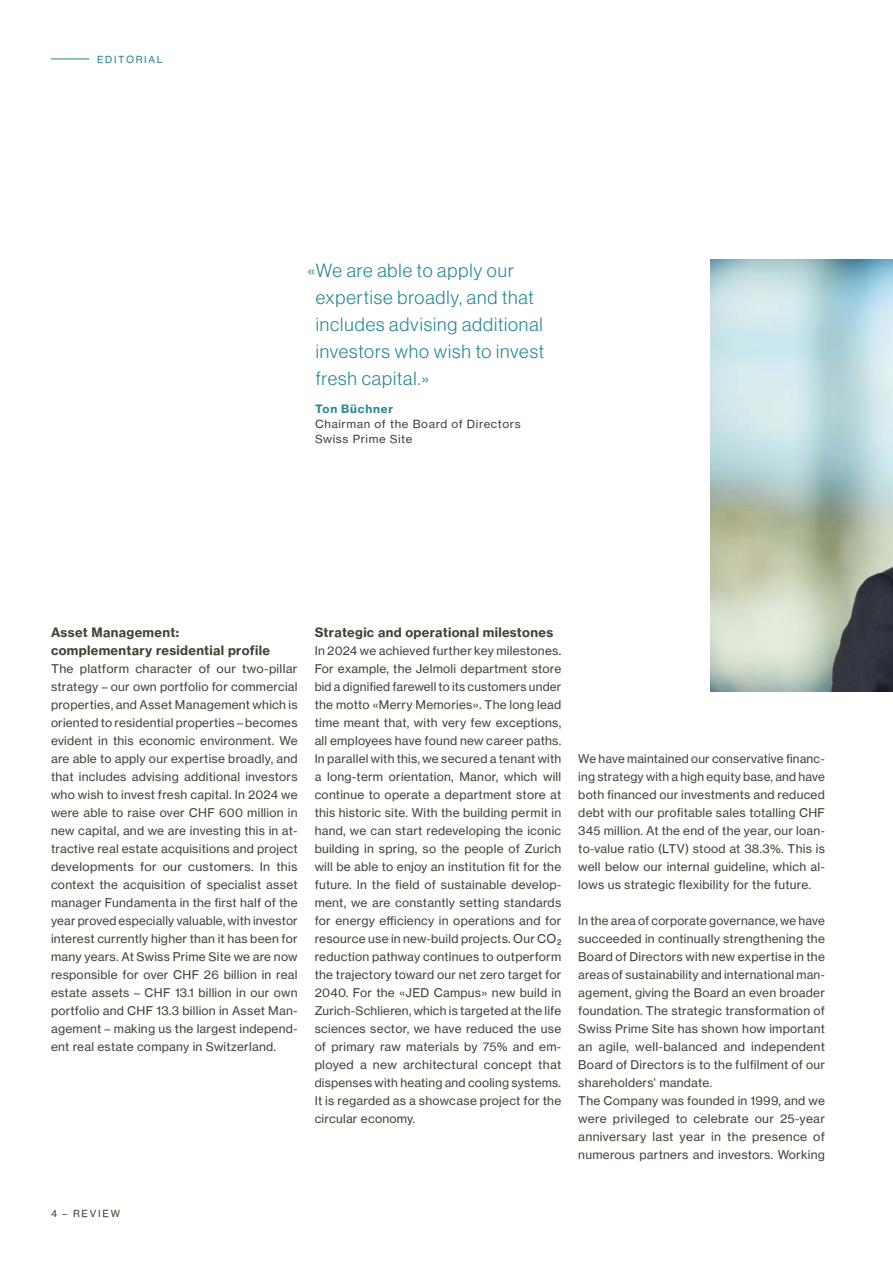
<style>
.page{position:relative;width:893px;height:1263px;background:#fff}
.page>*{position:absolute;margin:0;border:0;box-sizing:border-box;transform-origin:0 0}
.t1{font:300 18.75px/27px "Neue Haas Display";letter-spacing:.05em;color:#248890}
.H4_8_5_Bold{font:12.75px/18px "N Haas Grotesk TX Pro 75 Bd";letter-spacing:.025em;color:#454034}
.Copy_8pt_3-spaltig{font:12px/18px "N Haas Grotesk TX Pro 55 Rg";letter-spacing:.02em;color:#454034;text-align:justify}
.Bildlegende_Review_Quote{font:11.25px/15px "N Haas Grotesk TX Pro 55 Rg";letter-spacing:.05em;color:#454034}
.t2{font:9.75px "N Haas Grotesk TX Pro 55 Rg";color:#248890}
.t3{font:9.75px "N Haas Grotesk TX Pro 55 Rg";letter-spacing:.185em;color:#454034}
.s1{font-family:"N Haas Grotesk TX Pro 75 Bd";color:#248890}
</style>
<div class="page">
<hr style="left:51px;top:59px;width:38px;height:1px;background:#248890">
<img style="left:710px;top:259px;width:183px;height:26px">
<img style="left:710px;top:285px;width:183px;height:406px">
<p class="t2" style="left:97px;top:52px;width:17px">Editorial</p>
<p class="t1" style="left:316px;top:257px;width:230px;text-indent:-8px">«We are able to apply our expertise broadly, and that includes advising additional investors who wish to invest fresh capital.»</p>
<p class="Bildlegende_Review_Quote" style="left:315px;top:401px;width:207px"><span class="s1">Ton Büchner<br></span>Chairman of the Board of Directors<br>Swiss Prime Site</p>
<p class="H4_8_5_Bold" style="left:51px;top:623px;width:221px">Asset Management: complementary residential profile</p>
<p class="Copy_8pt_3-spaltig" style="left:51px;top:659px;width:248px">The platform character of our two-pillar strategy – our own portfolio for commercial properties, and Asset Management which is oriented to residential properties – becomes evident in this economic environment. We are able to apply our expertise broadly, and that includes advising additional investors who wish to invest fresh capital. In 2024 we were able to raise over CHF 600 million in new capital, and we are investing this in at&shy;tractive real estate acquisitions and project developments for our customers. In this context the acquisition of specialist asset manager Fundamenta in the first half of the year proved especially valuable, with investor interest currently higher than it has been for many years. At Swiss Prime Site we are now responsible for over CHF 26 billion in real estate assets – CHF 13.1 billion in our own portfolio and CHF 13.3 billion in Asset Man&shy;agement – making us the largest independ&shy;ent real estate company in Switzerland.</p>
<p class="H4_8_5_Bold" style="left:315px;top:623px;width:240px">Strategic and operational milestones</p>
<p class="Copy_8pt_3-spaltig" style="left:315px;top:641px;width:248px">In 2024 we achieved further key milestones.<br>For example, the Jelmoli department store bid a dignified farewell to its customers under the motto «Merry Memories». The long lead time meant that, with very few exceptions, all employees have found new career paths.<br>In parallel with this, we secured a tenant with a long-term orientation, Manor, which will continue to operate a department store at this historic site. With the building permit in hand, we can start redeveloping the iconic building in spring, so the people of Zurich will be able to enjoy an institution fit for the future. In the field of sustainable develop&shy;ment, we are constantly setting standards for energy efficiency in operations and for resource use in new-build projects. Our CO₂ reduction pathway continues to outperform the trajectory toward our net zero target for 2040. For the «JED Campus» new build in Zurich-Schlieren, which is targeted at the life sciences sector, we have reduced the use of primary raw materials by 75% and em&shy;ployed a new architectural concept that dispenses with heating and cooling systems.<br>It is regarded as a showcase project for the circular economy.</p>
<p class="Copy_8pt_3-spaltig" style="left:578px;top:749px;width:248px">We have maintained our conservative financ&shy;ing strategy with a high equity base, and have both financed our investments and reduced debt with our profitable sales totalling CHF 345 million. At the end of the year, our loan&shy;to-value ratio (LTV) stood at 38.3%. This is well below our internal guideline, which al&shy;lows us strategic flexibility for the future.</p>
<p class="Copy_8pt_3-spaltig" style="left:578px;top:911px;width:248px">In the area of corporate governance, we have succeeded in continually strengthening the Board of Directors with new expertise in the areas of sustainability and international man&shy;agement, giving the Board an even broader foundation. The strategic transformation of Swiss Prime Site has shown how important an agile, well-balanced and independent Board of Directors is to the fulfilment of our shareholders’ mandate.</p>
<p class="Copy_8pt_3-spaltig" style="left:578px;top:1091px;width:248px">The Company was founded in 1999, and we were privileged to celebrate our 25-year anniversary last year in the presence of numerous partners and investors. Working</p>
<p class="t3" style="left:51px;top:1206px;width:71px">4 – REVIEW</p>
</div>
